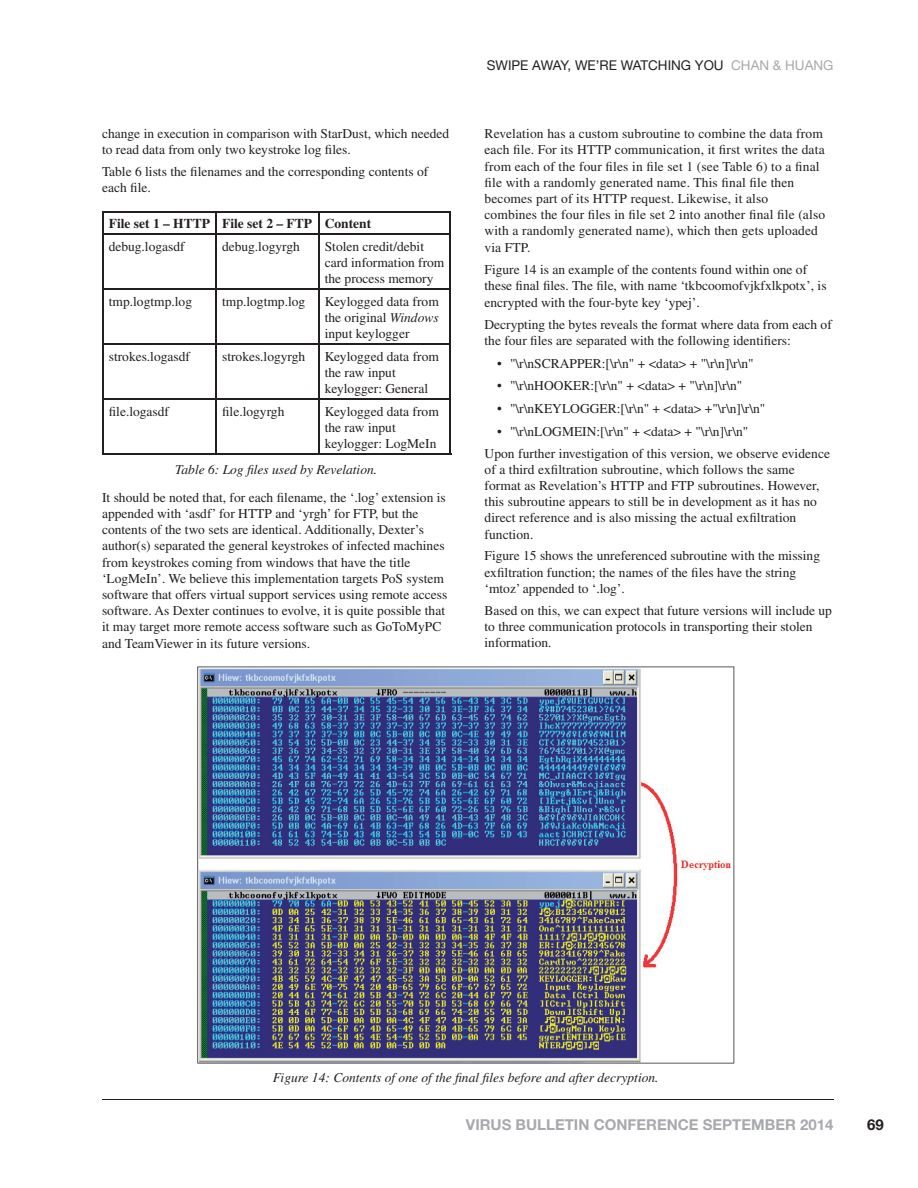
<style>
.page{position:relative;width:918px;height:1188px;background:#fff}
.page>*{position:absolute;margin:0;border:0;box-sizing:border-box;transform-origin:0 0}
.t1{font:700 15px "Helvetica Neue";color:#a8a9ad}
.t2{font:700 15px "Helvetica Neue";color:#231f20}
.t3{font:13.5px/16.2px "Times";color:#231f20}
.t4{font:italic 13.5px "Times";color:#231f20}
.t5{font:13.5px "Helvetica Neue";color:#231f20}
.t6{font:700 13.5px "Times";color:#231f20}
.s1{font-style:italic}
.s2{color:#a8a9ad}
</style>
<div class="page">
<hr style="left:102px;top:1099px;width:731px;height:1px;background:#231f20">
<hr style="left:102px;top:211px;width:114px;height:2px;background:#231f20">
<hr style="left:102px;top:213px;width:2px;height:21px;background:#231f20">
<hr style="left:216px;top:211px;width:103px;height:2px;background:#231f20">
<hr style="left:215px;top:213px;width:2px;height:21px;background:#231f20">
<hr style="left:319px;top:211px;width:132px;height:2px;background:#231f20">
<svg style="left:318px;top:213px;width:1px;height:21px"></svg>
<svg style="left:450px;top:213px;width:1px;height:21px"></svg>
<hr style="left:102px;top:234px;width:114px;height:1px;background:#231f20">
<hr style="left:102px;top:235px;width:2px;height:54px;background:#231f20">
<hr style="left:216px;top:234px;width:103px;height:1px;background:#231f20">
<hr style="left:215px;top:235px;width:2px;height:54px;background:#231f20">
<hr style="left:319px;top:234px;width:132px;height:1px;background:#231f20">
<hr style="left:318px;top:235px;width:1px;height:54px;background:#231f20">
<hr style="left:450px;top:235px;width:1px;height:54px;background:#231f20">
<hr style="left:102px;top:289px;width:114px;height:1px;background:#231f20">
<hr style="left:102px;top:290px;width:2px;height:53px;background:#231f20">
<hr style="left:216px;top:289px;width:103px;height:1px;background:#231f20">
<hr style="left:215px;top:290px;width:2px;height:53px;background:#231f20">
<hr style="left:319px;top:289px;width:132px;height:1px;background:#231f20">
<hr style="left:318px;top:290px;width:1px;height:53px;background:#231f20">
<hr style="left:450px;top:290px;width:1px;height:53px;background:#231f20">
<hr style="left:102px;top:343px;width:114px;height:2px;background:#231f20">
<hr style="left:102px;top:345px;width:2px;height:53px;background:#231f20">
<hr style="left:216px;top:343px;width:103px;height:2px;background:#231f20">
<hr style="left:215px;top:345px;width:2px;height:53px;background:#231f20">
<hr style="left:319px;top:343px;width:132px;height:2px;background:#231f20">
<hr style="left:318px;top:345px;width:1px;height:53px;background:#231f20">
<hr style="left:450px;top:345px;width:1px;height:53px;background:#231f20">
<hr style="left:102px;top:398px;width:114px;height:2px;background:#231f20">
<hr style="left:102px;top:400px;width:2px;height:53px;background:#231f20">
<hr style="left:216px;top:398px;width:103px;height:2px;background:#231f20">
<hr style="left:215px;top:400px;width:2px;height:53px;background:#231f20">
<hr style="left:319px;top:398px;width:132px;height:2px;background:#231f20">
<hr style="left:318px;top:400px;width:1px;height:53px;background:#231f20">
<hr style="left:450px;top:400px;width:1px;height:53px;background:#231f20">
<hr style="left:102px;top:453px;width:349px;height:2px;background:#231f20">
<img style="left:197px;top:667px;width:537px;height:396px">
<p class="t3" style="left:102px;top:127px;width:349px">change in execution in comparison with StarDust, which needed to read data from only two keystroke log files.</p>
<p class="t3" style="left:102px;top:165px;width:328px">Table 6 lists the filenames and the corresponding contents of each file.</p>
<p class="t6" style="left:109px;top:219px;width:264px">File set 1 – HTTP File set 2 – FTP Content</p>
<p class="t3" style="left:109px;top:240px;width:77px">debug.logasdf</p>
<p class="t3" style="left:222px;top:240px;width:79px">debug.logyrgh</p>
<p class="t3" style="left:325px;top:240px;width:121px">Stolen credit/debit card information from the process memory</p>
<p class="t3" style="left:109px;top:294px;width:85px">tmp.logtmp.log</p>
<p class="t3" style="left:222px;top:294px;width:85px">tmp.logtmp.log</p>
<p class="t3" style="left:325px;top:294px;width:116px;text-align:justify">Keylogged data from the original <span class="s1">Windows </span>input keylogger</p>
<p class="t3" style="left:109px;top:349px;width:83px">strokes.logasdf</p>
<p class="t3" style="left:222px;top:349px;width:85px">strokes.logyrgh</p>
<p class="t3" style="left:325px;top:349px;width:116px">Keylogged data from the raw input keylogger: General</p>
<p class="t3" style="left:109px;top:404px;width:62px">file.logasdf</p>
<p class="t3" style="left:222px;top:404px;width:64px">file.logyrgh</p>
<p class="t3" style="left:325px;top:404px;width:116px">Keylogged data from the raw input keylogger: LogMeIn</p>
<p class="t4" style="left:175px;top:464px;width:204px">Table 6: Log files used by Revelation.</p>
<p class="t3" style="left:102px;top:490px;width:347px">It should be noted that, for each filename, the ‘.log’ extension is appended with ‘asdf’ for HTTP and ‘yrgh’ for FTP, but the contents of the two sets are identical. Additionally, Dexter’s author(s) separated the general keystrokes of infected machines from keystrokes coming from windows that have the title ‘LogMeIn’. We believe this implementation targets PoS system software that offers virtual support services using remote access software. As Dexter continues to evolve, it is quite possible that it may target more remote access software such as GoToMyPC and TeamViewer in its future versions.</p>
<p class="t5" style="left:487px;top:61px;width:348px">SWIPE AWAY, WE’RE WATCHING YOU <span class="s2">CHAN &amp; HUANG</span></p>
<p class="t3" style="left:485px;top:127px;width:342px">Revelation has a custom subroutine to combine the data from each file. For its HTTP communication, it first writes the data from each of the four files in file set 1 (see Table 6) to a final file with a randomly generated name. This final file then becomes part of its HTTP request. Likewise, it also<br>combines the four files in file set 2 into another final file (also with a randomly generated name), which then gets uploaded via FTP.</p>
<p class="t3" style="left:485px;top:263px;width:344px">Figure 14 is an example of the contents found within one of these final files. The file, with name ‘tkbcoomofvjkfxlkpotx’, is encrypted with the four-byte key ‘ypej’.</p>
<p class="t3" style="left:485px;top:318px;width:349px">Decrypting the bytes reveals the format where data from each of the four files are separated with the following identifiers:</p>
<p class="t3" style="left:497px;top:357px;width:258px">• "\r\nSCRAPPER:[\r\n" + &lt;data&gt; + "\r\n]\r\n"</p>
<p class="t3" style="left:497px;top:379px;width:247px">• "\r\nHOOKER:[\r\n" + &lt;data&gt; + "\r\n]\r\n"</p>
<p class="t3" style="left:497px;top:402px;width:270px">• "\r\nKEYLOGGER:[\r\n" + &lt;data&gt; +"\r\n]\r\n"</p>
<p class="t3" style="left:485px;top:421px;width:347px;line-height:21.9px;text-indent:13px">• "\r\nLOGMEIN:[\r\n" + &lt;data&gt; + "\r\n]\r\n"<br>Upon further investigation of this version, we observe evidence</p>
<p class="t3" style="left:485px;top:462px;width:337px">of a third exfiltration subroutine, which follows the same format as Revelation’s HTTP and FTP subroutines. However, this subroutine appears to still be in development as it has no direct reference and is also missing the actual exfiltration function.</p>
<p class="t3" style="left:485px;top:549px;width:337px">Figure 15 shows the unreferenced subroutine with the missing exfiltration function; the names of the files have the string ‘mtoz’ appended to ‘.log’.</p>
<p class="t3" style="left:485px;top:603px;width:349px">Based on this, we can expect that future versions will include up to three communication protocols in transporting their stolen information.</p>
<p class="t4" style="left:273px;top:1072px;width:387px">Figure 14: Contents of one of the final files before and after decryption.</p>
<p class="t1" style="left:466px;top:1119px;width:369px">VIRUS BULLETIN CONFERENCE SEPTEMBER 2014</p>
<p class="t2" style="left:867px;top:1119px;width:18px">69</p>
</div>
